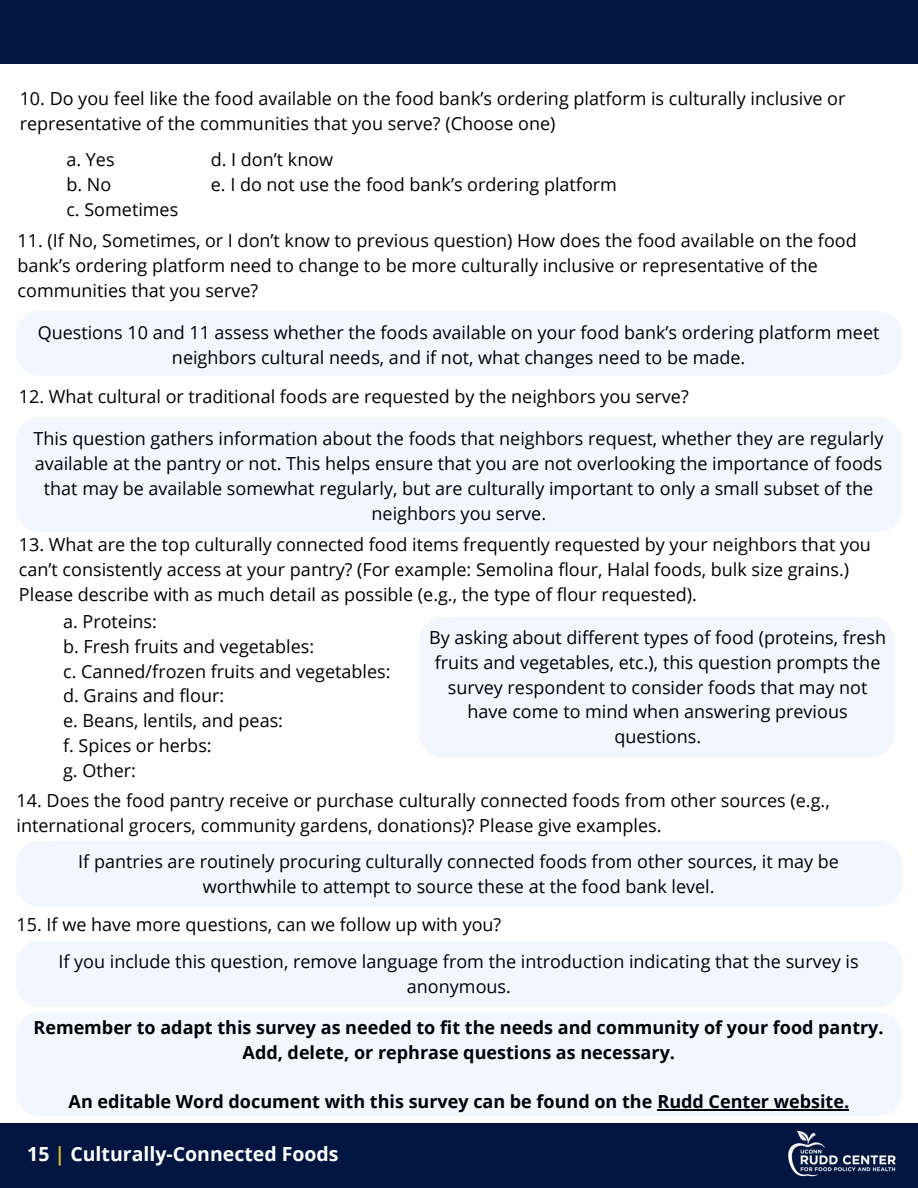
<style>
.page{position:relative;width:918px;height:1188px;background:#fff}
.page>*{position:absolute;margin:0;border:0;box-sizing:border-box;transform-origin:0 0}
.t1{font:700 19.5px "Open Sans";color:#fff}
.t2{font:18px/24.8px "Open Sans";color:#000}
.t3{font:700 18px/24.8px "Open Sans";color:#000;text-align:center}
.s1{color:#d4af36}
</style>
<div class="page">
<div style="left:0;top:0;width:918px;height:64px;background:#001641"></div>
<div style="left:0;top:1123px;width:918px;height:65px;background:#001641"></div>
<img style="left:788px;top:1130px;width:108px;height:47px">
<div style="left:16px;top:1012px;width:886px;height:104px;background:#f2f6ff;border-radius:24px"></div>
<hr style="left:657px;top:1109px;width:192px;height:2px;background:#000">
<div style="left:16px;top:418px;width:886px;height:114px;background:#f2f6ff;border-radius:24px"></div>
<div style="left:419px;top:617px;width:475px;height:141px;background:#f2f6ff;border-radius:24px"></div>
<div style="left:16px;top:841px;width:886px;height:66px;background:#f2f6ff;border-radius:24px"></div>
<div style="left:16px;top:941px;width:886px;height:66px;background:#f2f6ff;border-radius:24px"></div>
<div style="left:16px;top:311px;width:886px;height:65px;background:#f2f6ff;border-radius:24px"></div>
<p class="t2" style="left:20px;top:85px;width:827px">10. Do you feel like the food available on the food bank’s ordering platform is culturally inclusive or representative of the communities that you serve? (Choose one)</p>
<p class="t2" style="left:66px;top:147px;width:113px">a. Yes<br>b. No<br>c. Sometimes</p>
<p class="t2" style="left:211px;top:146px;width:408px">d. I don’t know<br>e. I do not use the food bank’s ordering platform</p>
<p class="t2" style="left:18px;top:228px;width:841px">11. (If No, Sometimes, or I don’t know to previous question) How does the food available on the food bank’s ordering platform need to change to be more culturally inclusive or representative of the communities that you serve?</p>
<p class="t2" style="left:38px;top:319px;width:843px;text-align:center">Questions 10 and 11 assess whether the foods available on your food bank’s ordering platform meet neighbors cultural needs, and if not, what changes need to be made.</p>
<p class="t2" style="left:19px;top:384px;width:671px">12. What cultural or traditional foods are requested by the neighbors you serve?</p>
<p class="t2" style="left:34px;top:426px;width:851px;text-align:center">This question gathers information about the foods that neighbors request, whether they are regularly available at the pantry or not. This helps ensure that you are not overlooking the importance of foods that may be available somewhat regularly, but are culturally important to only a small subset of the neighbors you serve.</p>
<p class="t2" style="left:19px;top:532px;width:854px">13. What are the top culturally connected food items frequently requested by your neighbors that you can’t consistently access at your pantry? (For example: Semolina flour, Halal foods, bulk size grains.)<br>Please describe with as much detail as possible (e.g., the type of flour requested).</p>
<p class="t2" style="left:63px;top:609px;width:329px">a. Proteins:<br>b. Fresh fruits and vegetables:<br>c. Canned/frozen fruits and vegetables: d. Grains and flour:<br>e. Beans, lentils, and peas:<br>f. Spices or herbs:<br>g. Other:</p>
<p class="t2" style="left:429px;top:625px;width:458px;text-align:center">By asking about different types of food (proteins, fresh fruits and vegetables, etc.), this question prompts the survey respondent to consider foods that may not have come to mind when answering previous questions.</p>
<p class="t2" style="left:17px;top:788px;width:815px">14. Does the food pantry receive or purchase culturally connected foods from other sources (e.g., international grocers, community gardens, donations)? Please give examples.</p>
<p class="t2" style="left:78px;top:849px;width:762px;text-align:center">If pantries are routinely procuring culturally connected foods from other sources, it may be worthwhile to attempt to source these at the food bank level.</p>
<p class="t2" style="left:17px;top:912px;width:486px">15. If we have more questions, can we follow up with you?</p>
<p class="t2" style="left:58px;top:949px;width:802px;text-align:center">If you include this question, remove language from the introduction indicating that the survey is anonymous.</p>
<p class="t3" style="left:34px;top:1015px;width:852px">Remember to adapt this survey as needed to fit the needs and community of your food pantry.<br>Add, delete, or rephrase questions as necessary.</p>
<p class="t3" style="left:69px;top:1089px;width:782px">An editable Word document with this survey can be found on the Rudd Center website.</p>
<p class="t1" style="left:27px;top:1140px;width:313px">15 <span class="s1">|</span> Culturally-Connected Foods</p>
</div>
